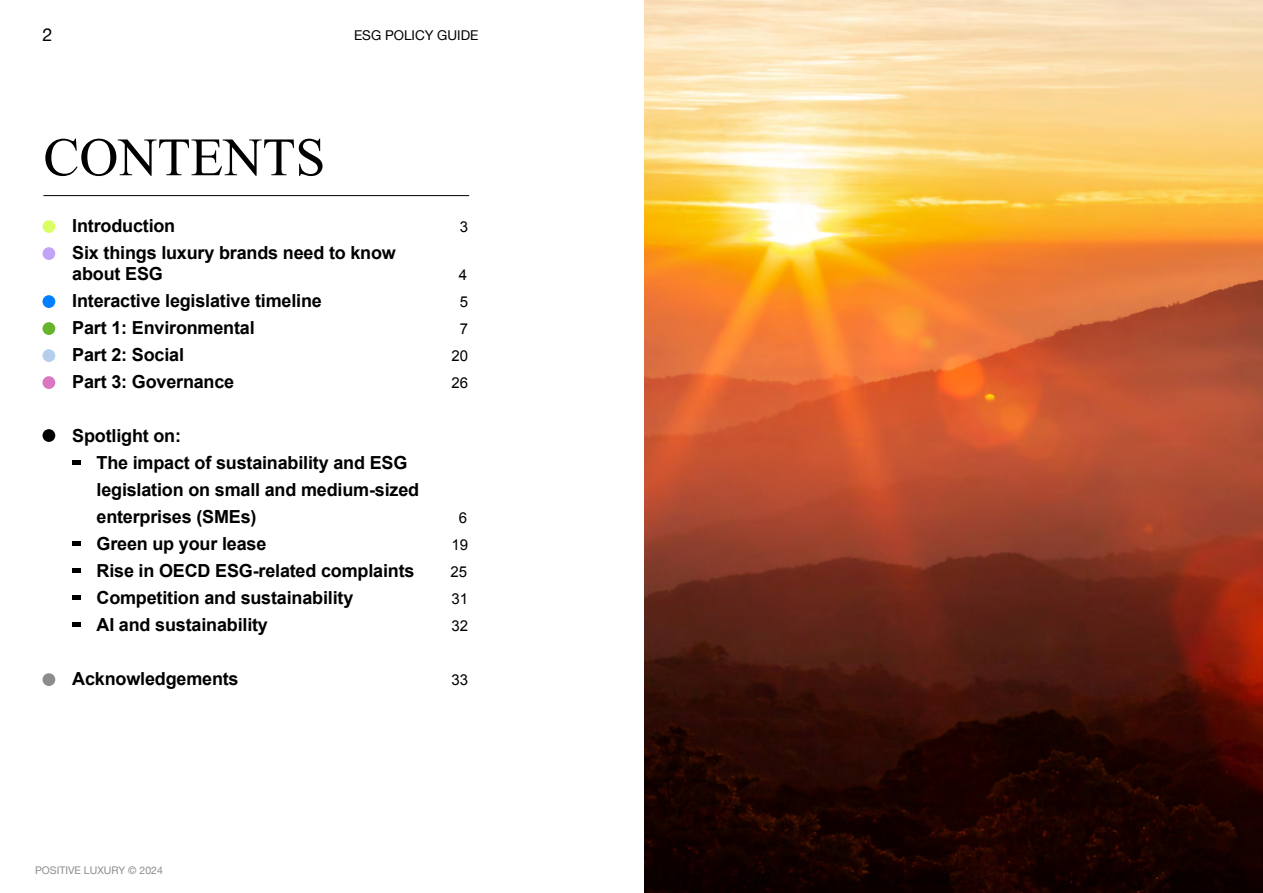
<style>
.page{position:relative;width:1263px;height:893px;background:#fff}
.page>*{position:absolute;margin:0;border:0;box-sizing:border-box;transform-origin:0 0}
.t1{font:54px "Times New Roman";color:#000}
.t2{font:700 18px/27px "Arial";letter-spacing:-.01em;color:#000}
.t3{font:18px "Helvetica Neue";color:#000}
.t4{font:15px "Arial";color:#000}
.t5{font:13.5px "Helvetica Neue";color:#000}
.t6{font:10.5px "Helvetica Neue";color:#8d8c8a}
</style>
<div class="page">
<div style="left:43px;top:220px;width:12px;height:13px;background:#daff64;border-radius:50%"></div>
<div style="left:43px;top:247px;width:12px;height:13px;background:#c2a3f8;border-radius:50%"></div>
<div style="left:43px;top:295px;width:12px;height:13px;background:#007fff;border-radius:50%"></div>
<div style="left:43px;top:322px;width:12px;height:13px;background:#65b42a;border-radius:50%"></div>
<div style="left:43px;top:349px;width:12px;height:13px;background:#b5ceee;border-radius:50%"></div>
<div style="left:43px;top:376px;width:12px;height:13px;background:#db76c0;border-radius:50%"></div>
<div style="left:43px;top:429px;width:12px;height:13px;background:#000;border-radius:50%"></div>
<div style="left:72px;top:460px;width:9px;height:5px;background:#000"></div>
<div style="left:72px;top:541px;width:9px;height:5px;background:#000"></div>
<div style="left:72px;top:568px;width:9px;height:5px;background:#000"></div>
<div style="left:72px;top:595px;width:9px;height:5px;background:#000"></div>
<div style="left:72px;top:622px;width:9px;height:5px;background:#000"></div>
<div style="left:43px;top:673px;width:12px;height:13px;background:#8d8c8a;border-radius:50%"></div>
<hr style="left:43px;top:195px;width:426px;height:1px;background:#000">
<img style="left:644px;top:0;width:619px;height:893px">
<p class="t3" style="left:43px;top:22px;width:12px">2</p>
<p class="t5" style="left:354px;top:26px;width:126px">ESG POLICY GUIDE</p>
<h1 class="t1" style="left:43px;top:121px;width:283px">CONTENTS</h1>
<p class="t2" style="left:72px;top:213px;width:105px">Introduction</p>
<p class="t4" style="left:460px;top:217px;width:10px">3</p>
<p class="t2" style="left:72px;top:243px;width:325px;line-height:21px">Six things luxury brands need to know about ESG</p>
<p class="t4" style="left:459px;top:265px;width:10px">4</p>
<p class="t2" style="left:72px;top:288px;width:251px">Interactive legislative timeline</p>
<p class="t4" style="left:460px;top:292px;width:10px">5</p>
<p class="t2" style="left:72px;top:315px;width:184px">Part 1: Environmental</p>
<p class="t4" style="left:460px;top:319px;width:10px">7</p>
<p class="t2" style="left:72px;top:342px;width:113px">Part 2: Social</p>
<p class="t4" style="left:452px;top:346px;width:18px">20</p>
<p class="t2" style="left:72px;top:369px;width:163px">Part 3: Governance</p>
<p class="t4" style="left:452px;top:373px;width:18px">26</p>
<p class="t2" style="left:97px;top:423px;width:324px;text-indent:-24px">Spotlight on:<br>The impact of sustainability and ESG legislation on small and medium-sized enterprises (SMEs)</p>
<p class="t4" style="left:459px;top:508px;width:10px">6</p>
<p class="t2" style="left:97px;top:531px;width:171px">Green up your lease</p>
<p class="t4" style="left:452px;top:535px;width:18px">19</p>
<p class="t2" style="left:97px;top:558px;width:319px">Rise in OECD ESG-related complaints</p>
<p class="t4" style="left:450px;top:562px;width:18px">25</p>
<p class="t2" style="left:97px;top:585px;width:258px">Competition and sustainability</p>
<p class="t4" style="left:452px;top:589px;width:18px">31</p>
<p class="t2" style="left:97px;top:612px;width:173px">AI and sustainability</p>
<p class="t4" style="left:452px;top:616px;width:18px">32</p>
<p class="t2" style="left:72px;top:666px;width:168px">Acknowledgements</p>
<p class="t4" style="left:452px;top:670px;width:18px">33</p>
<p class="t6" style="left:35px;top:862px;width:129px">POSITIVE LUXURY © 2024</p>
</div>
